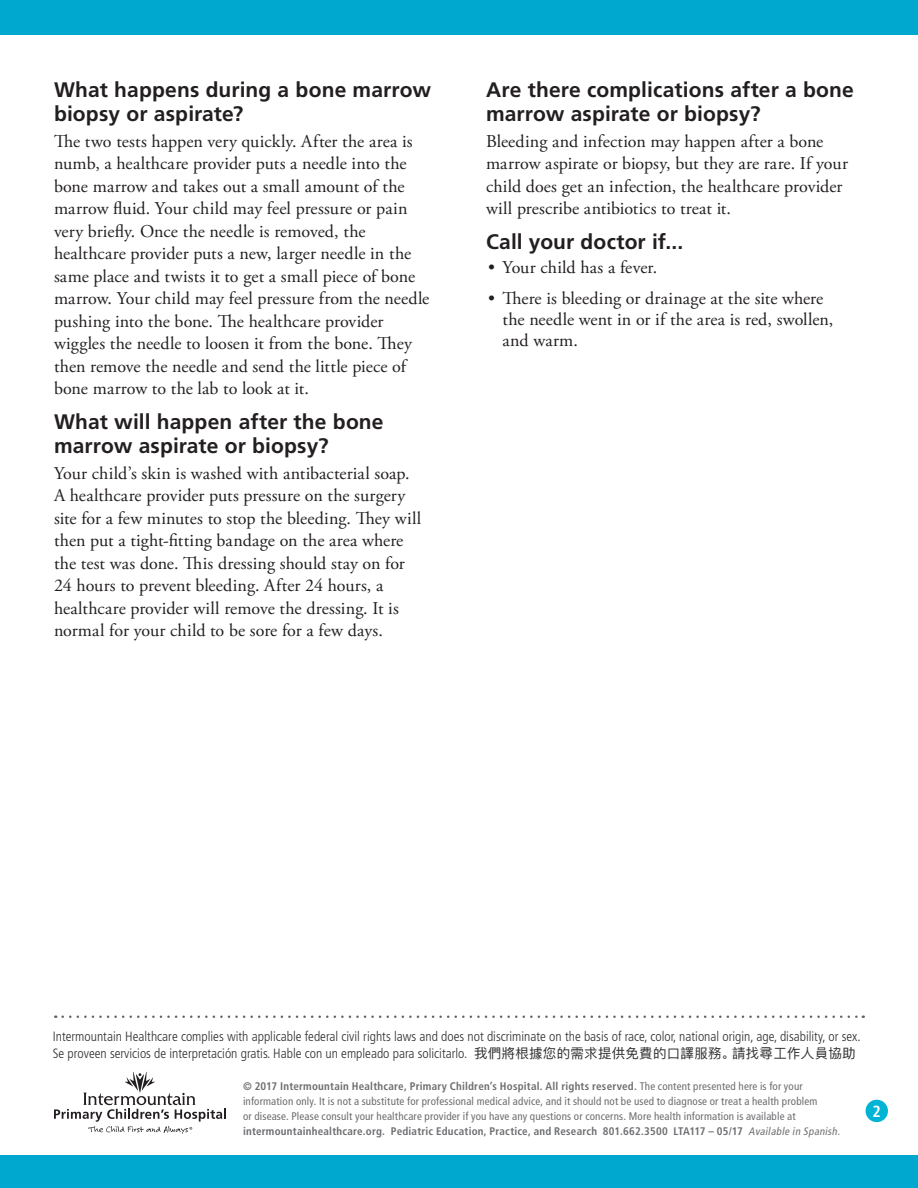
<style>
.page{position:relative;width:918px;height:1188px;background:#fff}
.page>*{position:absolute;margin:0;border:0;box-sizing:border-box;transform-origin:0 0}
.Level_1__h2{font:700 21px/24px "Frutiger LT Std";letter-spacing:.005em;color:#231f20}
.Main__p{font:18px/22.5px "Adobe Garamond Pro";letter-spacing:.005em;color:#231f20}
.Page_number{font:700 condensed 16.2px "Frutiger LT Std";color:#fff}
.t1{font:300 condensed 13.5px/17.1px "Frutiger LT Std";color:#312f30}
.t2{font:condensed 10.95px/15px "Frutiger LT Std";letter-spacing:.015em;color:#6c6d70}
.s1{font-family:"Ping Fang HK";font-weight:400;font-stretch:normal}
.s2{font-weight:700}
.s3{font-style:italic;font-size:10.8px}
</style>
<div class="page">
<div style="left:0;top:0;width:918px;height:35px;background:#00a7cf"></div>
<div style="left:866px;top:1100px;width:22px;height:22px;background:#00b4d6;border-radius:50%"></div>
<div style="left:0;top:1156px;width:918px;height:32px;background:#00a7cf"></div>
<svg style="left:54px;top:1072px;width:172px;height:62px"></svg>
<svg style="left:63px;top:1015px;width:801px;height:3px"></svg>
<p class="Level_1__h2" style="left:54px;top:78px;width:379px">What happens during a bone marrow biopsy or aspirate?</p>
<p class="Main__p" style="left:54px;top:130px;width:377px">The two tests happen very quickly. After the area is numb, a healthcare provider puts a needle into the bone marrow and takes out a small amount of the marrow fluid. Your child may feel pressure or pain very briefly. Once the needle is removed, the healthcare provider puts a new, larger needle in the same place and twists it to get a small piece of bone marrow. Your child may feel pressure from the needle pushing into the bone. The healthcare provider wiggles the needle to loosen it from the bone. They then remove the needle and send the little piece of bone marrow to the lab to look at it.</p>
<p class="Level_1__h2" style="left:54px;top:409px;width:331px">What will happen after the bone marrow aspirate or biopsy?</p>
<p class="Main__p" style="left:54px;top:462px;width:369px">Your child’s skin is washed with antibacterial soap.<br>A healthcare provider puts pressure on the surgery site for a few minutes to stop the bleeding. They will then put a tight-fitting bandage on the area where the test was done. This dressing should stay on for 24 hours to prevent bleeding. After 24 hours, a healthcare provider will remove the dressing. It is normal for your child to be sore for a few days.</p>
<p class="Level_1__h2" style="left:486px;top:78px;width:369px">Are there complications after a bone marrow aspirate or biopsy?</p>
<p class="Main__p" style="left:486px;top:130px;width:364px">Bleeding and infection may happen after a bone marrow aspirate or biopsy, but they are rare. If your child does get an infection, the healthcare provider will prescribe antibiotics to treat it.</p>
<p class="Level_1__h2" style="left:486px;top:229px;width:199px">Call your doctor if...</p>
<p class="Main__p" style="left:488px;top:257px;width:171px">• Your child has a fever.</p>
<p class="Main__p" style="left:502px;top:289px;width:332px;line-height:21px;text-indent:-14px">• There is bleeding or drainage at the site where the needle went in or if the area is red, swollen, and warm.</p>
<p class="t1" style="left:53px;top:1027px;width:809px">Intermountain Healthcare complies with applicable federal civil rights laws and does not discriminate on the basis of race, color, national origin, age, disability, or sex.<br>Se proveen servicios de interpretación gratis. Hable con un empleado para solicitarlo. <span class="s1">我們將根據您的需求提供免費的口譯服務。請找尋工作人員協助</span></p>
<p class="t2" style="left:243px;top:1079px;width:601px"><span class="s2">© 2017 Intermountain Healthcare, Primary Children’s Hospital. All rights reserved.</span> The content presented here is for your information only. It is not a substitute for professional medical advice, and it should not be used to diagnose or treat a health problem<br>or disease. Please consult your healthcare provider if you have any questions or concerns. More health information is available at <span class="s2">intermountainhealthcare.org. Pediatric Education, Practice, and Research 801.662.3500 LTA117 – 05/17</span> <span class="s3">Available in Spanish.</span></p>
<p class="Page_number" style="left:873px;top:1101px;width:10px">2</p>
</div>
